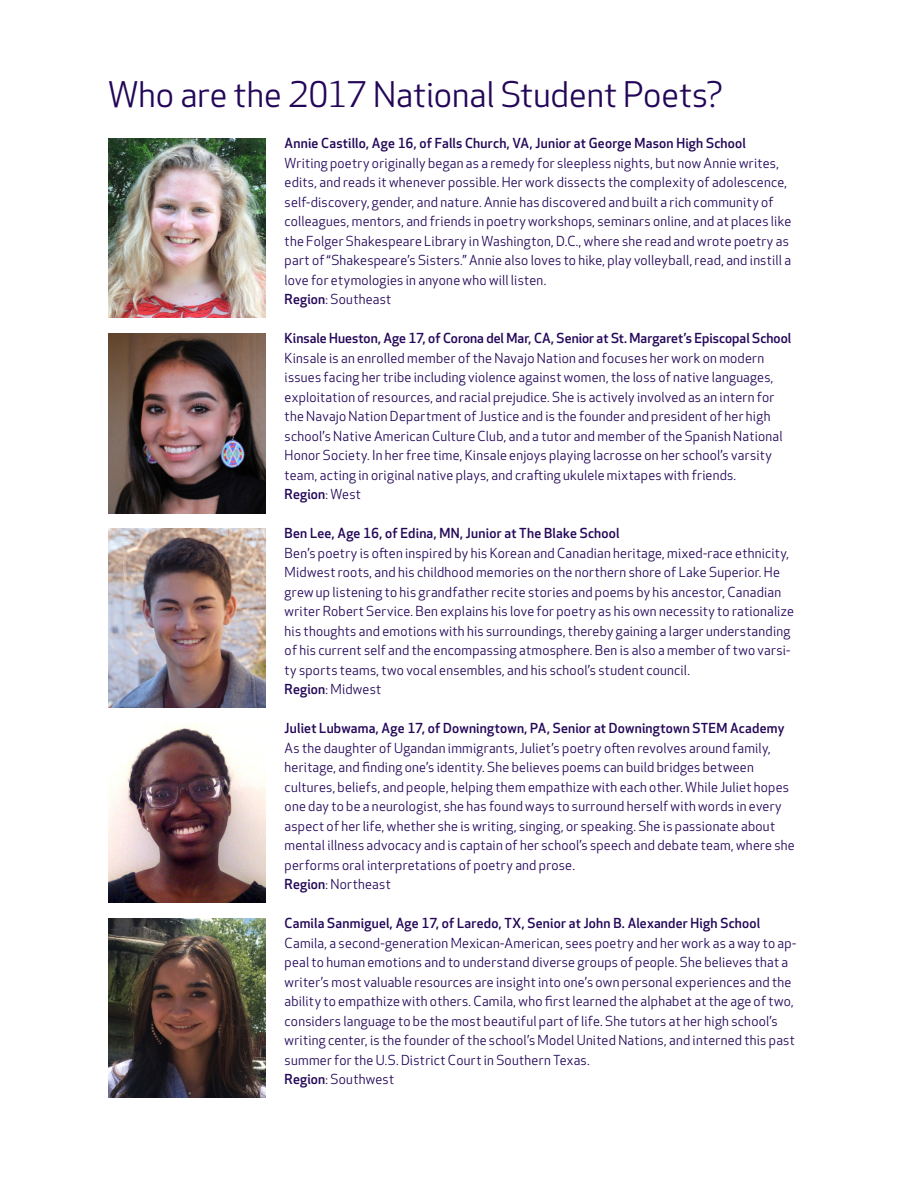
<style>
.page{position:relative;width:918px;height:1188px;background:#fff}
.page>*{position:absolute;margin:0;border:0;box-sizing:border-box;transform-origin:0 0}
.text{font:34.5px "Apex New";color:#230658}
.t1{font:13.5px/19.5px "Apex New";letter-spacing:.02em;color:#230658}
.t2{font:500 13.5px "Apex New";letter-spacing:.015em;color:#230658}
.s1{font-weight:500}
.s2{font-weight:400}
</style>
<div class="page">
<img style="left:108px;top:138px;width:157px;height:180px">
<img style="left:109px;top:528px;width:157px;height:180px">
<img style="left:108px;top:334px;width:157px;height:179px">
<img style="left:108px;top:723px;width:157px;height:179px">
<img style="left:109px;top:918px;width:157px;height:179px">
<p class="text" style="left:108px;top:73px;width:617px">Who are the 2017 National Student Poets?</p>
<p class="t2" style="left:285px;top:134px;width:463px">Annie Castillo, Age 16, of Falls Church, VA, Junior at George Mason High School</p>
<p class="t1" style="left:285px;top:153px;width:508px">Writing poetry originally began as a remedy for sleepless nights, but now Annie writes, edits, and reads it whenever possible. Her work dissects the complexity of adolescence, self-discovery, gender, and nature. Annie has discovered and built a rich community of colleagues, mentors, and friends in poetry workshops, seminars online, and at places like the Folger Shakespeare Library in Washington, D.C., where she read and wrote poetry as part of “Shakespeare’s Sisters.” Annie also loves to hike, play volleyball, read, and instill a love for etymologies in anyone who will listen.</p>
<p class="t1" style="left:285px;top:290px;width:108px"><span class="s1">Region</span>: Southeast</p>
<p class="t2" style="left:285px;top:329px;width:508px">Kinsale Hueston, Age 17, of Corona del Mar, CA, Senior at St. Margaret’s Episcopal School</p>
<p class="t1" style="left:285px;top:348px;width:499px">Kinsale is an enrolled member of the Navajo Nation and focuses her work on modern issues facing her tribe including violence against women, the loss of native languages, exploitation of resources, and racial prejudice. She is actively involved as an intern for the Navajo Nation Department of Justice and is the founder and president of her high school’s Native American Culture Club, and a tutor and member of the Spanish National Honor Society. In her free time, Kinsale enjoys playing lacrosse on her school’s varsity team, acting in original native plays, and crafting ukulele mixtapes with friends.</p>
<p class="t2" style="left:285px;top:485px;width:78px">Region<span class="s2">: West</span></p>
<p class="t2" style="left:285px;top:524px;width:337px">Ben Lee, Age 16, of Edina, MN, Junior at The Blake School</p>
<p class="t1" style="left:285px;top:543px;width:511px">Ben’s poetry is often inspired by his Korean and Canadian heritage, mixed-race ethnicity, Midwest roots, and his childhood memories on the northern shore of Lake Superior. He grew up listening to his grandfather recite stories and poems by his ancestor, Canadian writer Robert Service. Ben explains his love for poetry as his own necessity to rationalize his thoughts and emotions with his surroundings, thereby gaining a larger understanding of his current self and the encompassing atmosphere. Ben is also a member of two varsi&shy;ty sports teams, two vocal ensembles, and his school’s student council.</p>
<p class="t1" style="left:285px;top:680px;width:98px"><span class="s1">Region</span>: Midwest</p>
<p class="t2" style="left:285px;top:719px;width:501px">Juliet Lubwama, Age 17, of Downingtown, PA, Senior at Downingtown STEM Academy</p>
<p class="t1" style="left:285px;top:738px;width:512px">As the daughter of Ugandan immigrants, Juliet’s poetry often revolves around family, heritage, and finding one’s identity. She believes poems can build bridges between cultures, beliefs, and people, helping them empathize with each other. While Juliet hopes one day to be a neurologist, she has found ways to surround herself with words in every aspect of her life, whether she is writing, singing, or speaking. She is passionate about mental illness advocacy and is captain of her school’s speech and debate team, where she performs oral interpretations of poetry and prose.</p>
<p class="t1" style="left:285px;top:875px;width:108px"><span class="s1">Region</span>: Northeast</p>
<p class="t2" style="left:285px;top:914px;width:477px">Camila Sanmiguel, Age 17, of Laredo, TX, Senior at John B. Alexander High School</p>
<p class="t1" style="left:285px;top:933px;width:513px">Camila, a second-generation Mexican-American, sees poetry and her work as a way to ap&shy;peal to human emotions and to understand diverse groups of people. She believes that a writer’s most valuable resources are insight into one’s own personal experiences and the ability to empathize with others. Camila, who first learned the alphabet at the age of two, considers language to be the most beautiful part of life. She tutors at her high school’s writing center, is the founder of the school’s Model United Nations, and interned this past summer for the U.S. District Court in Southern Texas.</p>
<p class="t1" style="left:285px;top:1070px;width:111px"><span class="s1">Region</span>: Southwest</p>
</div>
